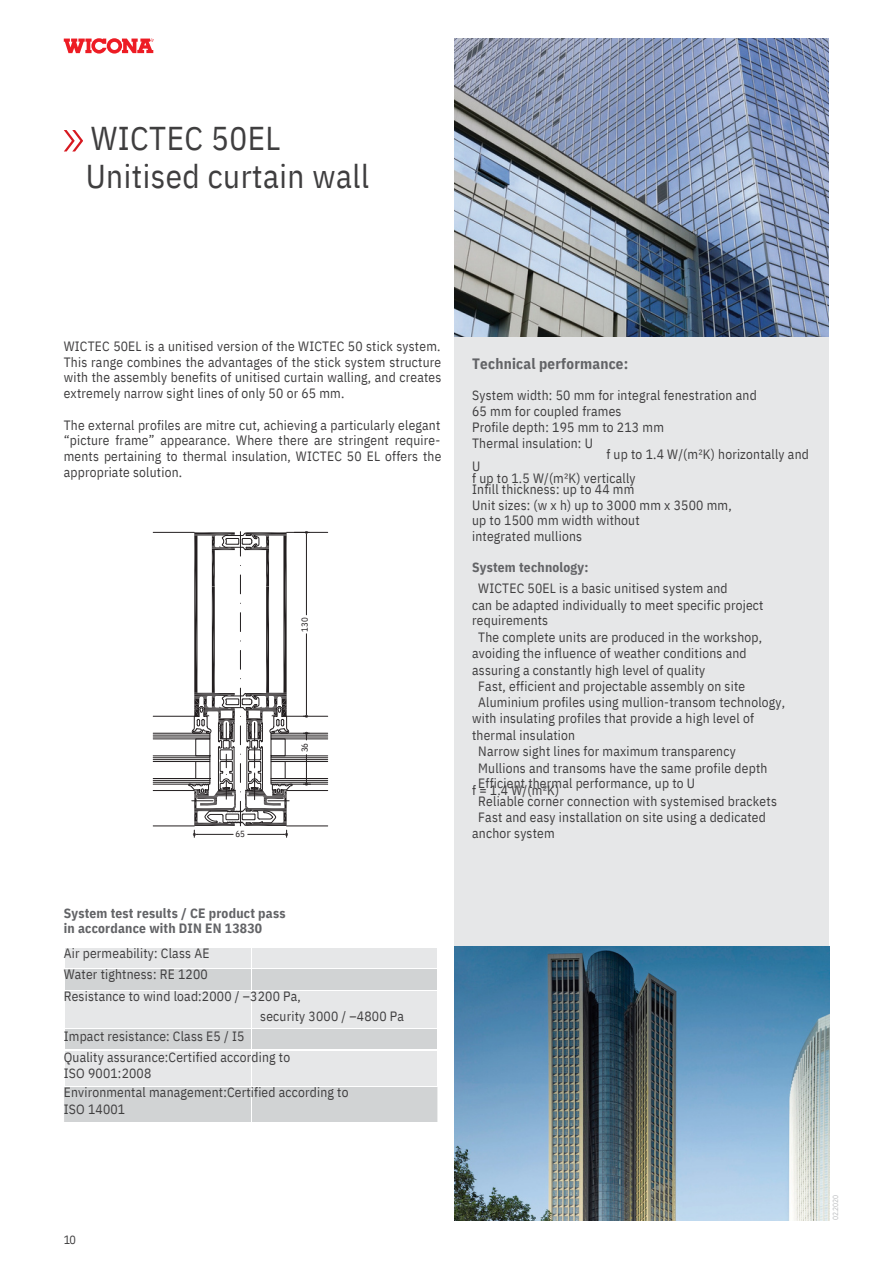
<style>
.page{position:relative;width:893px;height:1264px;background:#fff}
.page>*{position:absolute;margin:0;border:0;box-sizing:border-box;transform-origin:0 0}
.t1{font:33px "IBM Plex Sans Cond";letter-spacing:.015em;color:#3f3e3f}
.t2{font:700 15px "IBM Plex Sans Cond";letter-spacing:.015em;color:#626366}
.t3{font:13.5px/15.8px "IBM Plex Sans Cond";letter-spacing:.015em;color:#3f3e3f;text-align:justify}
.t4{font:700 13.5px "IBM Plex Sans Cond";letter-spacing:.015em;color:#626366}
.t5{font:12px "IBM Plex Sans Cond";color:#3f3e3f}
.t6{font:8.85px "IBM Plex Sans Cond";letter-spacing:-.01em;color:#231f20}
.t7{font:7.5px "IBM Plex Sans Cond";letter-spacing:-.035em;color:#bcbec0}
</style>
<div class="page">
<svg style="left:64px;top:38px;width:89px;height:16px"></svg>
<div style="left:455px;top:336px;width:373px;height:883px;background:#e6e7e8"></div>
<img style="left:455px;top:38px;width:373px;height:298px">
<img style="left:455px;top:946px;width:374px;height:273px">
<svg style="left:64px;top:130px;width:19px;height:21px"></svg>
<hr style="left:153px;top:716px;width:46px;height:1px;background:#231f20">
<div style="left:153px;top:778px;width:57px;height:6px;border:1px solid #231f20"></div>
<hr style="left:153px;top:782px;width:57px;height:1px;background:#231f20">
<hr style="left:153px;top:780px;width:57px;height:1px;background:#231f20">
<hr style="left:153px;top:759px;width:57px;height:1px;background:#231f20">
<hr style="left:153px;top:757px;width:57px;height:1px;background:#231f20">
<hr style="left:153px;top:736px;width:57px;height:1px;background:#231f20">
<hr style="left:153px;top:734px;width:57px;height:1px;background:#231f20">
<hr style="left:153px;top:532px;width:41px;height:1px;background:#231f20">
<hr style="left:282px;top:716px;width:46px;height:1px;background:#231f20">
<div style="left:271px;top:778px;width:57px;height:6px;border:1px solid #231f20"></div>
<hr style="left:271px;top:782px;width:57px;height:1px;background:#231f20">
<hr style="left:271px;top:780px;width:57px;height:1px;background:#231f20">
<hr style="left:271px;top:759px;width:57px;height:1px;background:#231f20">
<hr style="left:271px;top:757px;width:57px;height:1px;background:#231f20">
<hr style="left:271px;top:736px;width:57px;height:1px;background:#231f20">
<hr style="left:271px;top:734px;width:57px;height:1px;background:#231f20">
<hr style="left:286px;top:532px;width:42px;height:1px;background:#231f20">
<hr style="left:153px;top:790px;width:41px;height:1px;background:#231f20">
<hr style="left:153px;top:825px;width:41px;height:1px;background:#231f20">
<hr style="left:286px;top:790px;width:42px;height:1px;background:#231f20">
<hr style="left:286px;top:825px;width:42px;height:1px;background:#231f20">
<svg style="left:188px;top:531px;width:122px;height:306px"></svg>
<div style="left:65px;top:948px;width:372px;height:20px;background:#e6e7e8"></div>
<svg style="left:65px;top:969px;width:372px;height:153px;background:#dbdcdd"></svg>
<svg style="left:251px;top:948px;width:1px;height:42px"></svg>
<hr style="left:64px;top:990px;width:188px;height:1px;background:#fff">
<hr style="left:252px;top:990px;width:185px;height:1px;background:#fff">
<hr style="left:251px;top:990px;width:1px;height:38px;background:#fff">
<hr style="left:64px;top:1028px;width:188px;height:1px;background:#fff">
<svg style="left:251px;top:1029px;width:1px;height:20px"></svg>
<hr style="left:64px;top:1049px;width:188px;height:1px;background:#fff">
<hr style="left:252px;top:1049px;width:185px;height:1px;background:#fff">
<hr style="left:251px;top:1050px;width:1px;height:36px;background:#fff">
<hr style="left:64px;top:1086px;width:188px;height:1px;background:#fff">
<hr style="left:252px;top:1086px;width:185px;height:1px;background:#fff">
<hr style="left:251px;top:1086px;width:1px;height:36px;background:#fff">
<hr style="left:252px;top:1028px;width:185px;height:1px;background:#fff">
<p class="t1" style="left:91px;top:117px;width:191px">WICTEC 50EL</p>
<p class="t1" style="left:86px;top:154px;width:285px">Unitised curtain wall</p>
<p class="t3" style="left:64px;top:338px;width:379px">WICTEC 50EL is a unitised version of the WICTEC 50 stick system.<br>This range combines the advantages of the stick system structure with the assembly benefits of unitised curtain walling, and creates extremely narrow sight lines of only 50 or 65 mm.</p>
<p class="t3" style="left:64px;top:417px;width:379px">The external profiles are mitre cut, achieving a particularly elegant “picture frame” appearance. Where there are stringent require&shy;ments pertaining to thermal insulation, WICTEC 50 EL offers the appropriate solution.</p>
<p class="t6" style="left:299px;top:631px;width:16px;rotate:-90deg">130</p>
<p class="t6" style="left:235px;top:827px;width:11px">65</p>
<p class="t6" style="left:299px;top:752px;width:11px;rotate:-90deg">36</p>
<p class="t4" style="left:64px;top:903px;width:223px">System test results / CE product pass</p>
<p class="t4" style="left:64px;top:919px;width:200px">in accordance with DIN EN 13830</p>
<p class="t3" style="left:64px;top:945px;width:147px">Air permeability: Class AE</p>
<p class="t3" style="left:64px;top:966px;width:146px">Water tightness: RE 1200</p>
<p class="t3" style="left:64px;top:987px;width:239px">Resistance to wind load:2000 / –3200 Pa,</p>
<p class="t3" style="left:260px;top:1008px;width:145px">security 3000 / –4800 Pa</p>
<p class="t3" style="left:64px;top:1028px;width:182px">Impact resistance: Class E5 / I5</p>
<p class="t3" style="left:64px;top:1048px;width:228px">Quality assurance:Certified according to</p>
<p class="t3" style="left:64px;top:1065px;width:89px">ISO 9001:2008</p>
<p class="t3" style="left:64px;top:1084px;width:286px">Environmental management:Certified according to</p>
<p class="t3" style="left:64px;top:1101px;width:63px">ISO 14001</p>
<p class="t2" style="left:472px;top:354px;width:158px">Technical performance:</p>
<p class="t3" style="left:472px;top:387px;width:286px">System width: 50 mm for integral fenestration and</p>
<p class="t3" style="left:472px;top:403px;width:151px">65 mm for coupled frames</p>
<p class="t3" style="left:472px;top:419px;width:193px">Profile depth: 195 mm to 213 mm</p>
<p class="t3" style="left:472px;top:434px;width:122px">Thermal insulation: U</p>
<p class="t3" style="left:606px;top:446px;width:204px">f up to 1.4 W/(m²K) horizontally and</p>
<p class="t3" style="left:472px;top:458px;width:10px">U</p>
<p class="t3" style="left:472px;top:469px;width:165px">f up to 1.5 W/(m²K) vertically</p>
<p class="t3" style="left:472px;top:481px;width:164px">Infill thickness: up to 44 mm</p>
<p class="t3" style="left:472px;top:496px;width:261px">Unit sizes: (w x h) up to 3000 mm x 3500 mm,</p>
<p class="t3" style="left:472px;top:512px;width:169px">up to 1500 mm width without</p>
<p class="t3" style="left:472px;top:528px;width:111px">integrated mullions</p>
<p class="t4" style="left:472px;top:558px;width:118px">System technology:</p>
<p class="t3" style="left:478px;top:579px;width:251px">WICTEC 50EL is a basic unitised system and</p>
<p class="t3" style="left:472px;top:596px;width:293px">can be adapted individually to meet specific project</p>
<p class="t3" style="left:472px;top:612px;width:78px">requirements</p>
<p class="t3" style="left:478px;top:629px;width:285px">The complete units are produced in the workshop,</p>
<p class="t3" style="left:472px;top:645px;width:276px">avoiding the influence of weather conditions and</p>
<p class="t3" style="left:472px;top:662px;width:234px">assuring a constantly high level of quality</p>
<p class="t3" style="left:478px;top:677px;width:268px">Fast, efficient and projectable assembly on site</p>
<p class="t3" style="left:478px;top:694px;width:308px">Aluminium profiles using mullion-transom technology,</p>
<p class="t3" style="left:472px;top:710px;width:283px">with insulating profiles that provide a high level of</p>
<p class="t3" style="left:472px;top:727px;width:104px">thermal insulation</p>
<p class="t3" style="left:478px;top:742px;width:259px">Narrow sight lines for maximum transparency</p>
<p class="t3" style="left:478px;top:759px;width:290px">Mullions and transoms have the same profile depth</p>
<p class="t3" style="left:478px;top:775px;width:218px">Efficient thermal performance, up to U</p>
<p class="t3" style="left:472px;top:782px;width:89px">f = 1.4 W/(m²K)</p>
<p class="t3" style="left:478px;top:793px;width:300px">Reliable corner connection with systemised brackets</p>
<p class="t3" style="left:478px;top:809px;width:289px">Fast and easy installation on site using a dedicated</p>
<p class="t3" style="left:472px;top:825px;width:84px">anchor system</p>
<p class="t5" style="left:64px;top:1231px;width:14px">10</p>
<p class="t7" style="left:830px;top:1219px;width:26px;rotate:-90deg">02.2020</p>
</div>
